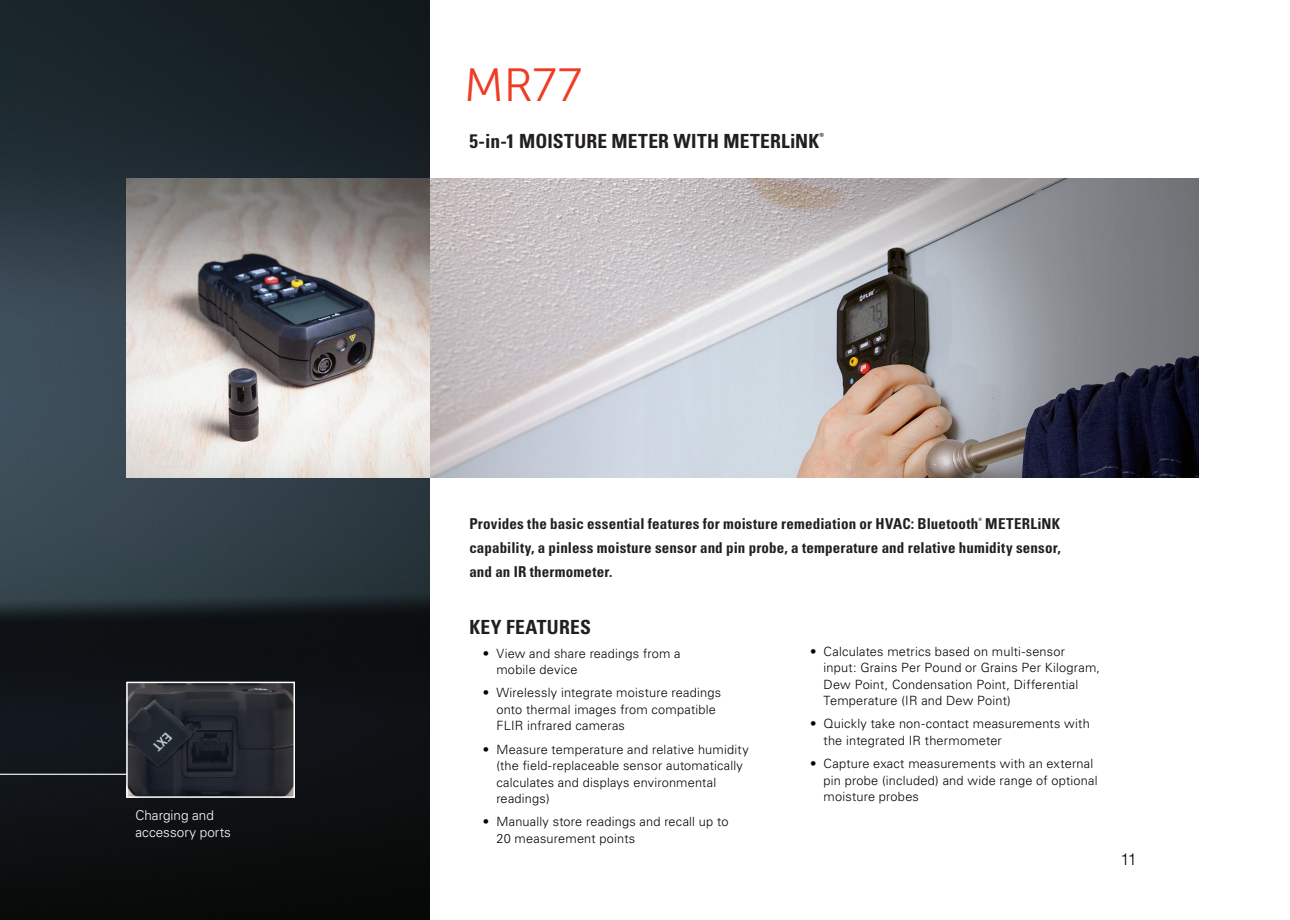
<style>
.page{position:relative;width:1290px;height:920px;background:#fff}
.page>*{position:absolute;margin:0;border:0;box-sizing:border-box;transform-origin:0 0}
.Spread_Headlines{font:46.5px "Museo Sans 300";color:#ef3c24}
.intro_text{font:19.5px "Univers LTCYR 67 Bold Cond";letter-spacing:.01em;color:#231f20}
.t1{font:300 16.5px "Helvetica Neue LT Std";color:#000}
.intro_text-2{font:15px/24px "Univers LTCYR 67 Bold Cond";letter-spacing:.01em;color:#231f20;text-align:justify}
.text{font:300 13.5px/16.5px "Univers LT Std";color:#fff}
.t2{font:300 12.75px/16.5px "Univers LT Std";letter-spacing:.015em;color:#040503}
</style>
<div class="page">
<img style="left:429px;top:178px;width:769px;height:299px">
<img style="left:0;top:0;width:429px;height:920px">
<img style="left:129px;top:685px;width:163px;height:110px">
<div style="left:126px;top:682px;width:169px;height:116px;border:2px solid #fff"></div>
<hr style="left:0;top:774px;width:128px;height:1px;background:#fff">
<p class="text" style="left:135px;top:807px;width:97px">Charging and accessory ports</p>
<p class="Spread_Headlines" style="left:464px;top:60px;width:119px">MR77</p>
<p class="intro_text" style="left:469px;top:129px;width:356px">5-in-1 MOISTURE METER WITH METERLiNK<sup>®</sup></p>
<p class="intro_text-2" style="left:469px;top:511px;width:593px">Provides the basic essential features for moisture remediation or HVAC: Bluetooth<sup>®</sup> METERLiNK capability, a pinless moisture sensor and pin probe, a temperature and relative humidity sensor, and an IR thermometer.</p>
<p class="intro_text" style="left:469px;top:615px;width:123px">KEY FEATURES</p>
<p class="t2" style="left:496px;top:645px;width:186px;text-indent:-14px">• View and share readings from a mobile device</p>
<p class="t2" style="left:496px;top:685px;width:226px;text-indent:-14px">• Wirelessly integrate moisture readings onto thermal images from compatible<br>FLIR infrared cameras</p>
<p class="t2" style="left:496px;top:741px;width:254px;text-indent:-14px">• Measure temperature and relative humidity (the field-replaceable sensor automatically calculates and displays environmental readings)</p>
<p class="t2" style="left:496px;top:814px;width:234px;text-indent:-14px">• Manually store readings and recall up to<br>20 measurement points</p>
<p class="t2" style="left:824px;top:643px;width:278px;text-indent:-14px">• Calculates metrics based on multi-sensor input: Grains Per Pound or Grains Per Kilogram, Dew Point, Condensation Point, Differential Temperature (IR and Dew Point)</p>
<p class="t2" style="left:824px;top:716px;width:268px;text-indent:-14px">• Quickly take non-contact measurements with the integrated IR thermometer</p>
<p class="t2" style="left:824px;top:755px;width:276px;text-indent:-14px">• Capture exact measurements with an external pin probe (included) and wide range of optional moisture probes</p>
<p class="t1" style="left:1120px;top:849px;width:18px">11</p>
</div>
